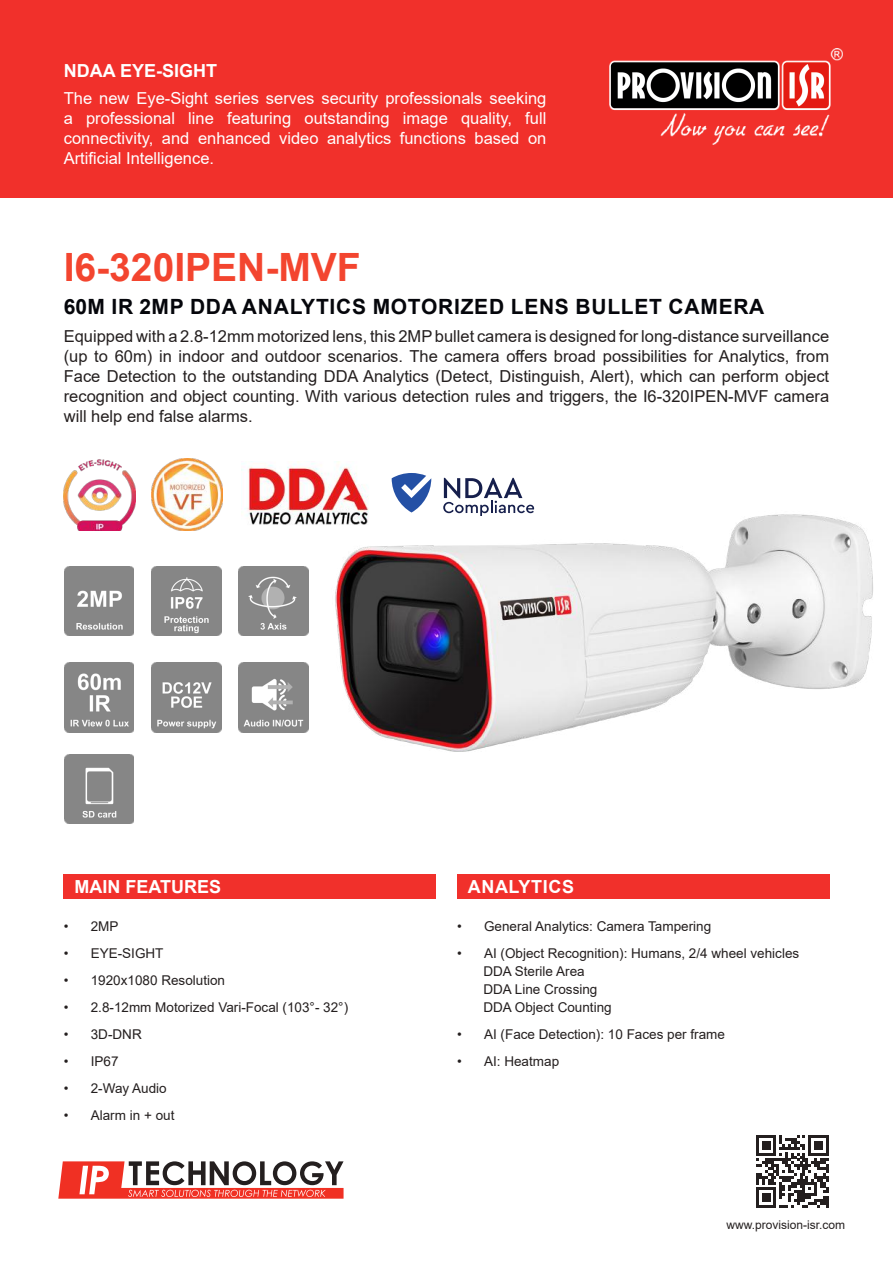
<style>
.page{position:relative;width:893px;height:1263px;background:#fff}
.page>*{position:absolute;margin:0;border:0;box-sizing:border-box;transform-origin:0 0}
.t1{font:700 39px "Arial";color:#f3452f}
.t2{font:700 21px "Arial";letter-spacing:.035em;color:#05060b}
.t3{font:700 18px "Arial";color:#fff}
.t4{font:700 18px "Arial";letter-spacing:.035em;color:#fff}
.t5{font:16.5px/19.8px "Arial";color:#241f1f;text-align:justify}
.t6{font:16.5px/19.8px "Arial";color:#fff;text-align:justify}
.t7{font:13.5px/18px "Arial";color:#241f1f}
.t8{font:12px "Arial";color:#241f1f}
</style>
<div class="page">
<div style="left:0;top:0;width:893px;height:198px;background:#f1302b"></div>
<img style="left:610px;top:49px;width:232px;height:95px">
<img style="left:268px;top:477px;width:605px;height:399px">
<svg style="left:756px;top:1135px;width:72px;height:73px"></svg>
<img style="left:151px;top:566px;width:70px;height:70px">
<img style="left:64px;top:566px;width:70px;height:70px">
<img style="left:239px;top:663px;width:69px;height:69px">
<img style="left:239px;top:566px;width:69px;height:70px">
<img style="left:64px;top:754px;width:70px;height:70px">
<img style="left:64px;top:663px;width:70px;height:69px">
<img style="left:151px;top:663px;width:70px;height:69px">
<img style="left:64px;top:459px;width:71px;height:71px">
<img style="left:151px;top:459px;width:72px;height:71px">
<img style="left:241px;top:461px;width:134px;height:67px">
<svg style="left:58px;top:1161px;width:286px;height:38px"></svg>
<div style="left:64px;top:874px;width:372px;height:25px;background:#f1302b"></div>
<div style="left:457px;top:874px;width:372px;height:25px;background:#f1302b"></div>
<svg style="left:392px;top:473px;width:39px;height:39px"></svg>
<svg style="left:443px;top:478px;width:91px;height:38px"></svg>
<p class="t3" style="left:64px;top:58px;width:155px">NDAA EYE-SIGHT</p>
<p class="t6" style="left:64px;top:88px;width:484px">The new Eye-Sight series serves security professionals seeking a professional line featuring outstanding image quality, full connectivity, and enhanced video analytics functions based on Artificial Intelligence.</p>
<h1 class="t1" style="left:64px;top:240px;width:298px">I6-320IPEN-MVF</h1>
<p class="t2" style="left:64px;top:292px;width:702px">60M IR 2MP DDA ANALYTICS MOTORIZED LENS BULLET CAMERA</p>
<p class="t5" style="left:64px;top:326px;width:767px">Equipped with a 2.8-12mm motorized lens, this 2MP bullet camera is designed for long-distance surveillance (up to 60m) in indoor and outdoor scenarios. The camera offers broad possibilities for Analytics, from Face Detection to the outstanding DDA Analytics (Detect, Distinguish, Alert), which can perform object recognition and object counting. With various detection rules and triggers, the I6-320IPEN-MVF camera will help end false alarms.</p>
<p class="t3" style="left:74px;top:874px;width:148px">MAIN FEATURES</p>
<p class="t4" style="left:468px;top:874px;width:108px">ANALYTICS</p>
<p class="t7" style="left:64px;top:917px;width:56px">• 2MP</p>
<p class="t7" style="left:64px;top:944px;width:101px">• EYE-SIGHT</p>
<p class="t7" style="left:64px;top:971px;width:163px">• 1920x1080 Resolution</p>
<p class="t7" style="left:64px;top:998px;width:286px">• 2.8-12mm Motorized Vari-Focal (103°- 32°)</p>
<p class="t7" style="left:64px;top:1025px;width:79px">• 3D-DNR</p>
<p class="t7" style="left:64px;top:1052px;width:56px">• IP67</p>
<p class="t7" style="left:64px;top:1079px;width:105px">• 2-Way Audio</p>
<p class="t7" style="left:64px;top:1106px;width:112px">• Alarm in + out</p>
<p class="t7" style="left:457px;top:917px;width:256px">• General Analytics: Camera Tampering</p>
<p class="t7" style="left:483px;top:944px;width:317px;text-indent:-26px">• AI (Object Recognition): Humans, 2/4 wheel vehicles<br>DDA Sterile Area<br>DDA Line Crossing<br>DDA Object Counting</p>
<p class="t7" style="left:457px;top:1025px;width:269px">• AI (Face Detection): 10 Faces per frame</p>
<p class="t7" style="left:457px;top:1052px;width:104px">• AI: Heatmap</p>
<p class="t8" style="left:727px;top:1217px;width:120px">www.provision-isr.com</p>
</div>
